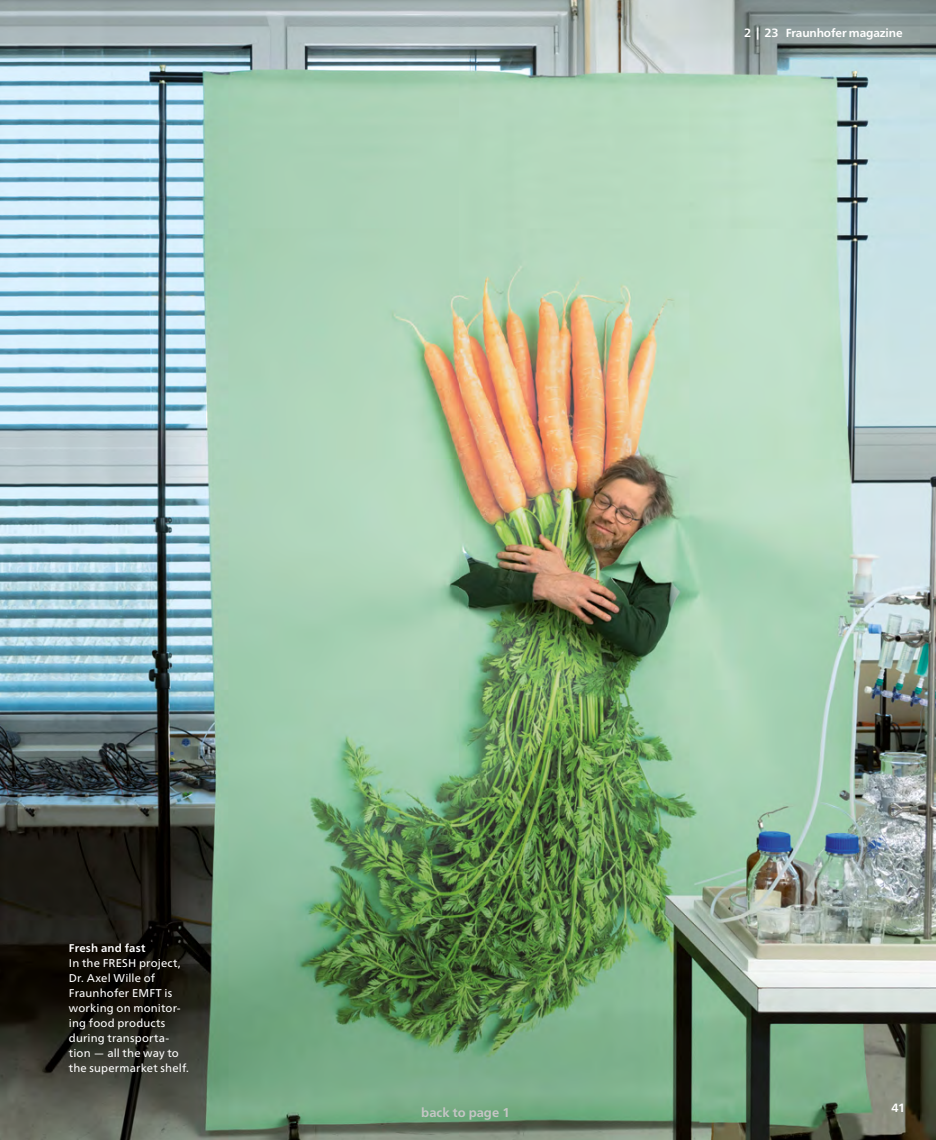
<style>
.page{position:relative;width:936px;height:1140px;background:#fff}
.page>*{position:absolute;margin:0;border:0;box-sizing:border-box;transform-origin:0 0}
.t1{font:700 12.75px "Frutiger Neue LT Pro";color:#c6c6c6}
.t2{font:700 12px "Frutiger Neue LT Pro";color:#fff}
.t3{font:700 11.7px "Frutiger Neue LT Pro";letter-spacing:-.01em;color:#fff}
.t4{font:11.25px/15px "Frutiger Neue LT Pro";letter-spacing:.015em;color:#fff}
.t5{font:700 11.25px "Frutiger Neue LT Pro";letter-spacing:.02em;color:#fff}
.s1{font-size:12px}
</style>
<div class="page">
<img style="left:0;top:0;width:935px;height:1140px">
<p class="t3" style="left:744px;top:26px;width:160px"><span class="s1">2 | 23</span> Fraunhofer magazine</p>
<p class="t5" style="left:69px;top:941px;width:78px">Fresh and fast</p>
<p class="t4" style="left:69px;top:955px;width:121px">In the FRESH project,<br>Dr. Axel Wille of<br>Fraunhofer EMFT is working on monitor&shy;ing food products during transporta&shy;tion — all the way to the supermarket shelf.</p>
<p class="t1" style="left:421px;top:1105px;width:90px">back to page 1</p>
<p class="t2" style="left:891px;top:1101px;width:15px">41</p>
</div>
